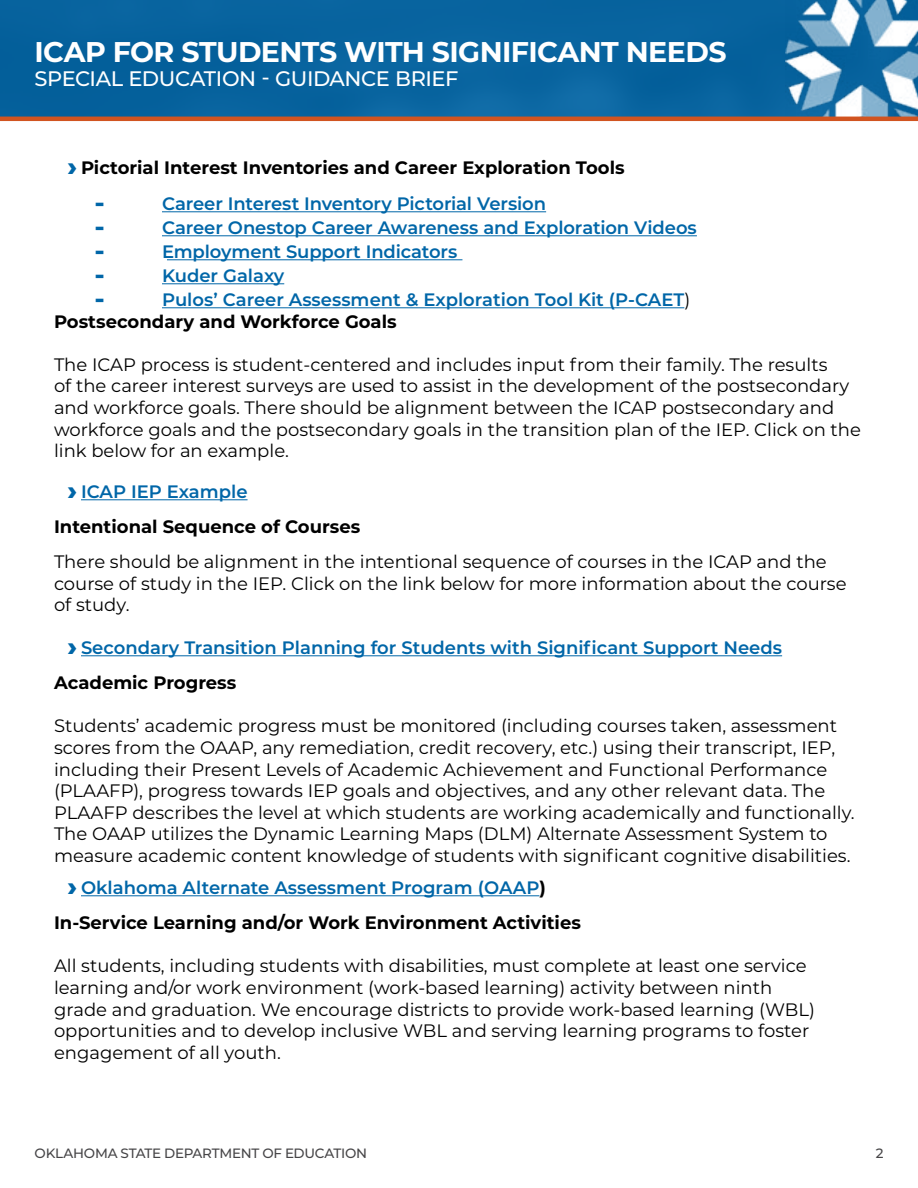
<style>
.page{position:relative;width:918px;height:1188px;background:#fff}
.page>*{position:absolute;margin:0;border:0;box-sizing:border-box;transform-origin:0 0}
.t1{font:700 28.5px "Montserrat";letter-spacing:-.02em;color:#fff}
.t2{font:500 21px "Montserrat";letter-spacing:-.02em;color:#fff}
.t3{font:18px/21.6px "Montserrat";color:#000}
.t4{font:600 18px/21.6px "Montserrat";color:#0066a8}
.t5{font:700 18px/35.1px "Montserrat";color:#000}
.t6{font:500 13.5px "Montserrat";letter-spacing:-.015em;color:#464547}
.s1{font-weight:800;font-size:27px;color:#0066a8}
.s2{font-weight:700;font-size:27px}
.s3{font-weight:400;color:#000}
.s4{font-weight:700;color:#000}
.s5{font-weight:600;color:#0066a8}
.s6{font-weight:800;font-size:27px}
</style>
<div class="page">
<div style="left:0;top:0;width:918px;height:119px;background:#07639e"></div>
<img style="left:785px;top:0;width:133px;height:117px">
<hr style="left:0;top:117px;width:918px;height:4px;background:#d15420">
<hr style="left:162px;top:211px;width:384px;height:1px;background:#0066a8">
<hr style="left:162px;top:235px;width:535px;height:1px;background:#0066a8">
<hr style="left:167px;top:259px;width:295px;height:1px;background:#0066a8">
<hr style="left:162px;top:283px;width:122px;height:1px;background:#0066a8">
<hr style="left:162px;top:307px;width:522px;height:1px;background:#0066a8">
<hr style="left:81px;top:499px;width:167px;height:1px;background:#0066a8">
<hr style="left:81px;top:655px;width:701px;height:1px;background:#0066a8">
<hr style="left:81px;top:895px;width:458px;height:1px;background:#0066a8">
<h1 class="t1" style="left:35px;top:31px;width:694px">ICAP FOR STUDENTS WITH SIGNIFICANT NEEDS</h1>
<p class="t2" style="left:35px;top:64px;width:425px">SPECIAL EDUCATION - GUIDANCE BRIEF</p>
<p class="t5" style="left:67px;top:149px;width:559px"><span class="s1">›</span> Pictorial Interest Inventories and Career Exploration Tools</p>
<p class="t4" style="left:94px;top:192px;width:453px"><span class="s2">-</span> Career Interest Inventory Pictorial Version</p>
<p class="t4" style="left:94px;top:216px;width:604px"><span class="s2">-</span> Career Onestop Career Awareness and Exploration Videos</p>
<p class="t4" style="left:94px;top:240px;width:364px"><span class="s2">-</span> Employment Support Indicators</p>
<p class="t4" style="left:94px;top:264px;width:191px"><span class="s2">-</span> Kuder Galaxy</p>
<p class="t4" style="left:54px;top:288px;width:638px;text-indent:40px"><span class="s2">-</span> Pulos’ Career Assessment &amp; Exploration Tool Kit (P-CAET<span class="s3">)<br></span><span class="s4">Postsecondary and Workforce Goals</span></p>
<p class="t3" style="left:54px;top:353px;width:808px">The ICAP process is student-centered and includes input from their family. The results<br>of the career interest surveys are used to assist in the development of the postsecondary and workforce goals. There should be alignment between the ICAP postsecondary and workforce goals and the postsecondary goals in the transition plan of the IEP. Click on the link below for an example.</p>
<p class="t5" style="left:54px;top:473px;width:308px;text-indent:13px"><span class="s1">›</span> <span class="s5">ICAP IEP Example<br></span>Intentional Sequence of Courses</p>
<p class="t3" style="left:54px;top:550px;width:794px">There should be alignment in the intentional sequence of courses in the ICAP and the course of study in the IEP. Click on the link below for more information about the course of study.</p>
<p class="t4" style="left:54px;top:629px;width:730px;line-height:35.1px;text-indent:13px"><span class="s6">›</span> Secondary Transition Planning for Students with Significant Support Needs<br><span class="s4">Academic Progress</span></p>
<p class="t3" style="left:54px;top:714px;width:802px">Students’ academic progress must be monitored (including courses taken, assessment scores from the OAAP, any remediation, credit recovery, etc.) using their transcript, IEP, including their Present Levels of Academic Achievement and Functional Performance (PLAAFP), progress towards IEP goals and objectives, and any other relevant data. The PLAAFP describes the level at which students are working academically and functionally.<br>The OAAP utilizes the Dynamic Learning Maps (DLM) Alternate Assessment System to measure academic content knowledge of students with significant cognitive disabilities.</p>
<p class="t5" style="left:54px;top:869px;width:529px;text-indent:13px"><span class="s1">›</span> <span class="s5">Oklahoma Alternate Assessment Program (OAAP</span>)<br>In-Service Learning and/or Work Environment Activities</p>
<p class="t3" style="left:54px;top:954px;width:762px">All students, including students with disabilities, must complete at least one service learning and/or work environment (work-based learning) activity between ninth grade and graduation. We encourage districts to provide work-based learning (WBL) opportunities and to develop inclusive WBL and serving learning programs to foster engagement of all youth.</p>
<p class="t6" style="left:35px;top:1144px;width:334px">OKLAHOMA STATE DEPARTMENT OF EDUCATION</p>
<p class="t6" style="left:876px;top:1144px;width:9px">2</p>
</div>
